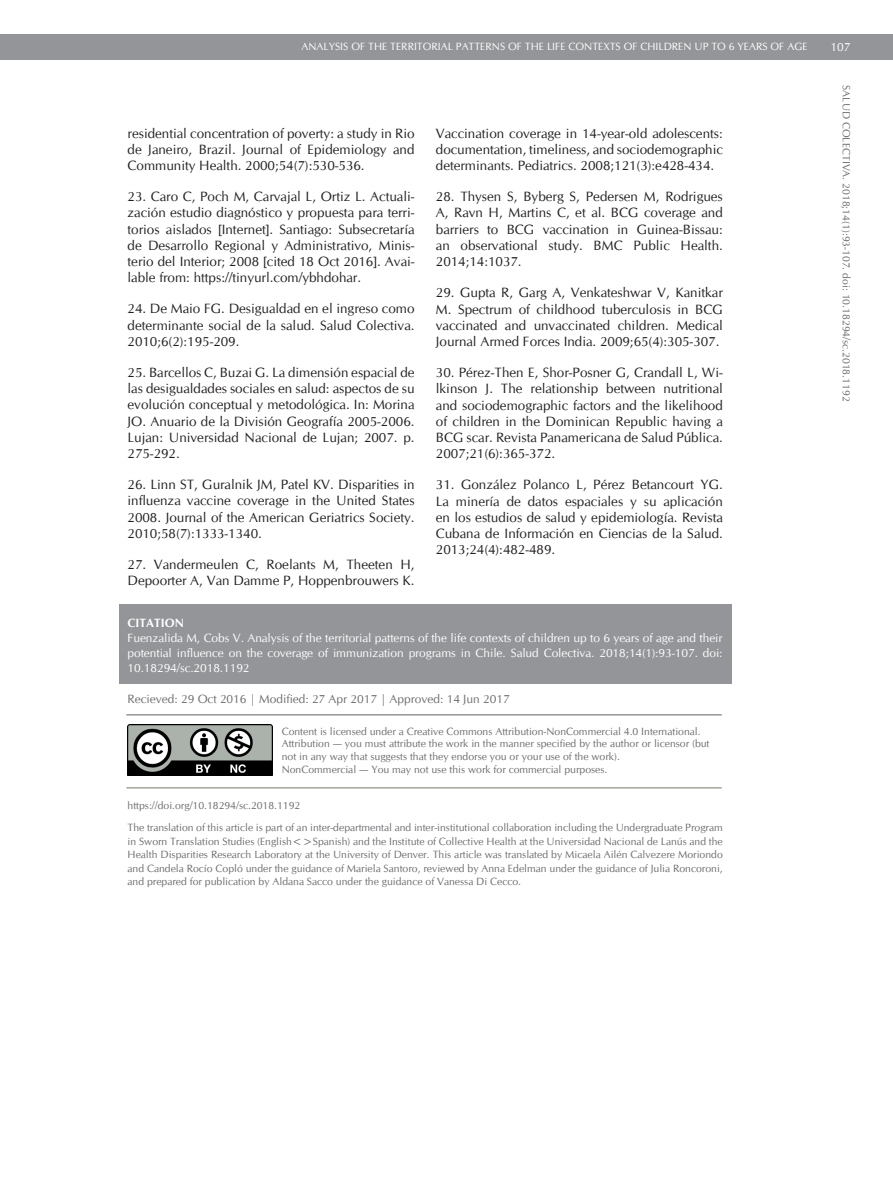
<style>
.page{position:relative;width:893px;height:1191px;background:#fff}
.page>*{position:absolute;margin:0;border:0;box-sizing:border-box;transform-origin:0 0}
.t1{font:13.5px/16.2px "CG Omega";color:#231f20;text-align:justify}
.t2{font:12px/15px "CG Omega";letter-spacing:-.005em;color:#fff;text-align:justify}
.t3{font:12px "CG Omega";color:#6c6d70}
.t4{font:700 12px "CG Omega";color:#fff}
.t5{font:10.5px/13.5px "CG Omega";color:#6c6d70}
.t6{font:10.5px "CG Omega";color:#fff}
</style>
<div class="page">
<div style="left:0;top:34px;width:893px;height:26px;background:#939598"></div>
<div style="left:119px;top:604px;width:612px;height:80px;background:#939598"></div>
<img style="left:128px;top:724px;width:145px;height:51px">
<hr style="left:126px;top:787px;width:596px;height:1px;background:#a6a698">
<hr style="left:126px;top:714px;width:596px;height:1px;background:#939598">
<p class="t6" style="left:301px;top:40px;width:508px">ANALYSIS OF THE TERRITORIAL PATTERNS OF THE LIFE CONTEXTS OF CHILDREN UP TO 6 YEARS OF AGE</p>
<p class="t2" style="left:830px;top:40px;width:21px">107</p>
<p class="t5" style="left:853px;top:85px;width:318px;rotate:90deg">SALUD COLECTIVA. 2018;14(1):93-107. doi: 10.18294/sc.2018.1192</p>
<p class="t1" style="left:128px;top:125px;width:288px">residential concentration of poverty: a study in Rio de Janeiro, Brazil. Journal of Epidemiology and Community Health. 2000;54(7):530-536.</p>
<p class="t1" style="left:128px;top:188px;width:288px">23. Caro C, Poch M, Carvajal L, Ortiz L. Actuali&shy;zación estudio diagnóstico y propuesta para terri&shy;torios aislados [Internet]. Santiago: Subsecretaría de Desarrollo Regional y Administrativo, Minis&shy;terio del Interior; 2008 [cited 18 Oct 2016]. Avai&shy;lable from: https://tinyurl.com/ybhdohar.</p>
<p class="t1" style="left:128px;top:301px;width:288px">24. De Maio FG. Desigualdad en el ingreso como determinante social de la salud. Salud Colectiva.<br>2010;6(2):195-209.</p>
<p class="t1" style="left:128px;top:364px;width:288px">25. Barcellos C, Buzai G. La dimensión espacial de las desigualdades sociales en salud: aspectos de su evolución conceptual y metodológica. In: Morina JO. Anuario de la División Geografía 2005-2006.<br>Lujan: Universidad Nacional de Lujan; 2007. p.<br>275-292.</p>
<p class="t1" style="left:128px;top:476px;width:288px">26. Linn ST, Guralnik JM, Patel KV. Disparities in influenza vaccine coverage in the United States 2008. Journal of the American Geriatrics Society.<br>2010;58(7):1333-1340.</p>
<p class="t1" style="left:128px;top:556px;width:288px">27. Vandermeulen C, Roelants M, Theeten H,<br>Depoorter A, Van Damme P, Hoppenbrouwers K.</p>
<p class="t1" style="left:436px;top:125px;width:288px">Vaccination coverage in 14-year-old adolescents: documentation, timeliness, and sociodemographic determinants. Pediatrics. 2008;121(3):e428-434.</p>
<p class="t1" style="left:436px;top:189px;width:288px">28. Thysen S, Byberg S, Pedersen M, Rodrigues A, Ravn H, Martins C, et al. BCG coverage and barriers to BCG vaccination in Guinea-Bissau: an observational study. BMC Public Health.<br>2014;14:1037.</p>
<p class="t1" style="left:436px;top:285px;width:288px">29. Gupta R, Garg A, Venkateshwar V, Kanitkar M. Spectrum of childhood tuberculosis in BCG vaccinated and unvaccinated children. Medical Journal Armed Forces India. 2009;65(4):305-307.</p>
<p class="t1" style="left:436px;top:364px;width:289px">30. Pérez-Then E, Shor-Posner G, Crandall L, Wi&shy;lkinson J. The relationship between nutritional and sociodemographic factors and the likelihood of children in the Dominican Republic having a BCG scar. Revista Panamericana de Salud Pública.<br>2007;21(6):365-372.</p>
<p class="t1" style="left:436px;top:477px;width:288px">31. González Polanco L, Pérez Betancourt YG.<br>La minería de datos espaciales y su aplicación en los estudios de salud y epidemiología. Revista Cubana de Información en Ciencias de la Salud.<br>2013;24(4):482-489.</p>
<p class="t4" style="left:128px;top:616px;width:58px">CITATION</p>
<p class="t2" style="left:128px;top:631px;width:597px">Fuenzalida M, Cobs V. Analysis of the territorial patterns of the life contexts of children up to 6 years of age and their potential influence on the coverage of immunization programs in Chile. Salud Colectiva. 2018;14(1):93-107. doi:<br>10.18294/sc.2018.1192</p>
<p class="t3" style="left:128px;top:691px;width:384px">Recieved: 29 Oct 2016 | Modified: 27 Apr 2017 | Approved: 14 Jun 2017</p>
<p class="t5" style="left:282px;top:725px;width:429px;line-height:12.6px">Content is licensed under a Creative Commons Attribution-NonCommercial 4.0 International.<br>Attribution — you must attribute the work in the manner specified by the author or licensor (but not in any way that suggests that they endorse you or your use of the work).<br>NonCommercial — You may not use this work for commercial purposes.</p>
<p class="t5" style="left:128px;top:794px;width:597px;line-height:22px">https://doi.org/10.18294/sc.2018.1192<br>The translation of this article is part of an inter-departmental and inter-institutional collaboration including the Undergraduate Program</p>
<p class="t5" style="left:128px;top:834px;width:597px;text-align:justify">in Sworn Translation Studies (English&lt;&gt;Spanish) and the Institute of Collective Health at the Universidad Nacional de Lanús and the Health Disparities Research Laboratory at the University of Denver. This article was translated by Micaela Ailén Calvezere Moriondo and Candela Rocío Copló under the guidance of Mariela Santoro, reviewed by Anna Edelman under the guidance of Julia Roncoroni, and prepared for publication by Aldana Sacco under the guidance of Vanessa Di Cecco.</p>
</div>
